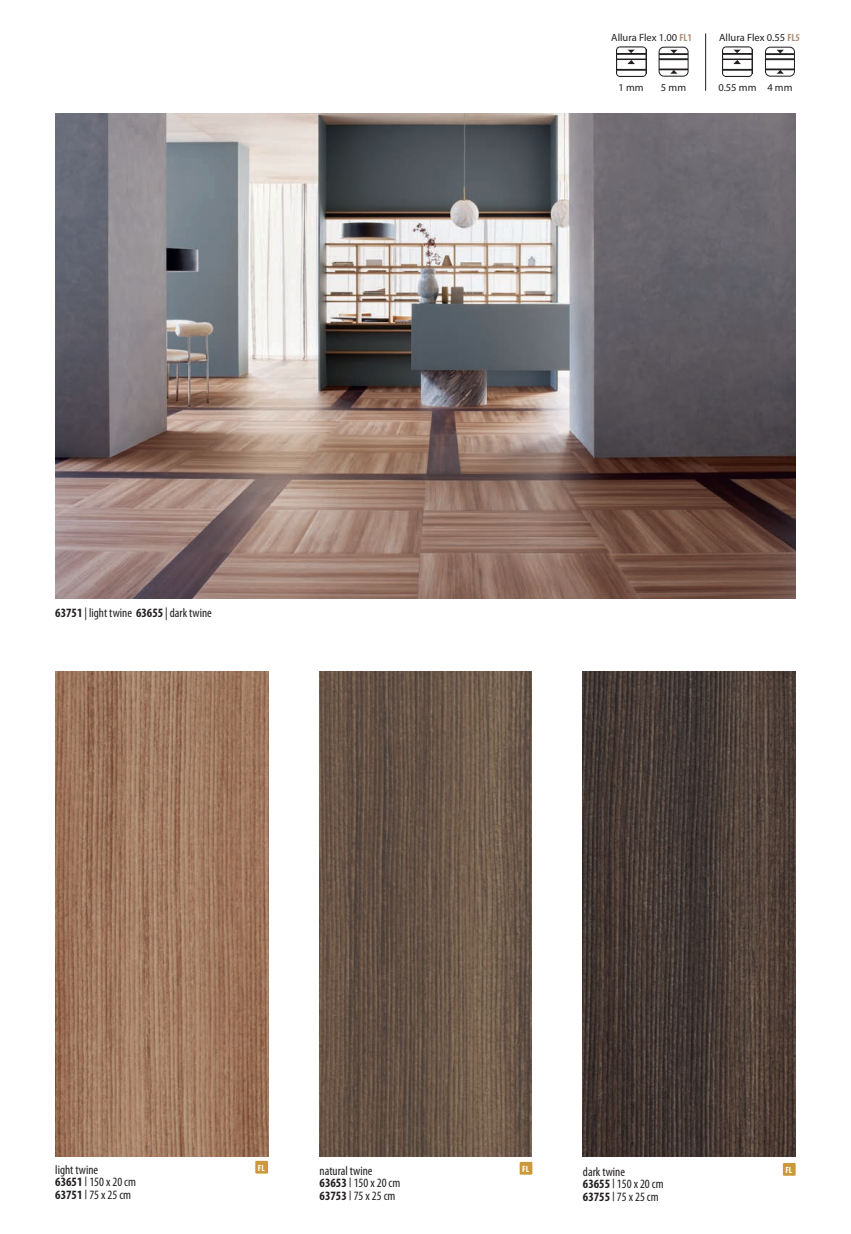
<style>
.page{position:relative;width:851px;height:1234px;background:#fff}
.page>*{position:absolute;margin:0;border:0;box-sizing:border-box;transform-origin:0 0}
.t1{font:condensed 12.75px/12.8px "Myriad Pro";color:#231f20}
.t2{font:10.5px "Myriad Pro";color:#231f20}
.t3{font:700 condensed 9px "Myriad Pro";color:#fff}
.s1{font-weight:700}
.s2{font-weight:700;font-stretch:condensed;color:#ac907a}
.s3{font-family:"Helvetica Neue LT Pro"}
</style>
<div class="page">
<img style="left:55px;top:671px;width:213px;height:484px">
<img style="left:319px;top:671px;width:212px;height:484px">
<img style="left:583px;top:671px;width:212px;height:484px">
<img style="left:55px;top:114px;width:740px;height:484px">
<img style="left:616px;top:47px;width:30px;height:30px">
<img style="left:722px;top:47px;width:30px;height:30px">
<hr style="left:705px;top:33px;width:1px;height:58px;background:#231f20">
<div style="left:519px;top:1161px;width:13px;height:13px;background:#cb993b"></div>
<div style="left:782px;top:1162px;width:13px;height:13px;background:#cb993b"></div>
<div style="left:255px;top:1160px;width:13px;height:13px;background:#cb993b"></div>
<p class="t1" style="left:55px;top:606px;width:158px"><span class="s1">63751</span> | light twine <span class="s1">63655</span> | dark twine</p>
<p class="t2" style="left:611px;top:31px;width:82px">Allura Flex 1.00 <span class="s2">FL1</span></p>
<p class="t2" style="left:618px;top:81px;width:27px">1 mm</p>
<p class="t2" style="left:661px;top:81px;width:27px">5 mm</p>
<p class="t2" style="left:719px;top:31px;width:82px">Allura Flex 0.55 <span class="s2">FL5</span></p>
<p class="t2" style="left:718px;top:81px;width:76px">0.55 mm 4 mm</p>
<p class="t1" style="left:55px;top:1162px;width:44px">light twine</p>
<p class="t3" style="left:258px;top:1161px;width:8px">FL</p>
<p class="t1" style="left:55px;top:1175px;width:82px"><span class="s1">63651</span> <span class="s3">|</span> 150 x 20 cm<br><span class="s1">63751</span> <span class="s3">|</span> 75 x 25 cm</p>
<p class="t1" style="left:319px;top:1163px;width:54px">natural twine</p>
<p class="t3" style="left:522px;top:1162px;width:8px">FL</p>
<p class="t1" style="left:319px;top:1176px;width:82px"><span class="s1">63653</span> <span class="s3">|</span> 150 x 20 cm<br><span class="s1">63753</span> <span class="s3">|</span> 75 x 25 cm</p>
<p class="t1" style="left:583px;top:1164px;width:44px">dark twine</p>
<p class="t3" style="left:785px;top:1163px;width:8px">FL</p>
<p class="t1" style="left:583px;top:1177px;width:82px"><span class="s1">63655</span> <span class="s3">|</span> 150 x 20 cm<br><span class="s1">63755</span> <span class="s3">|</span> 75 x 25 cm</p>
</div>
